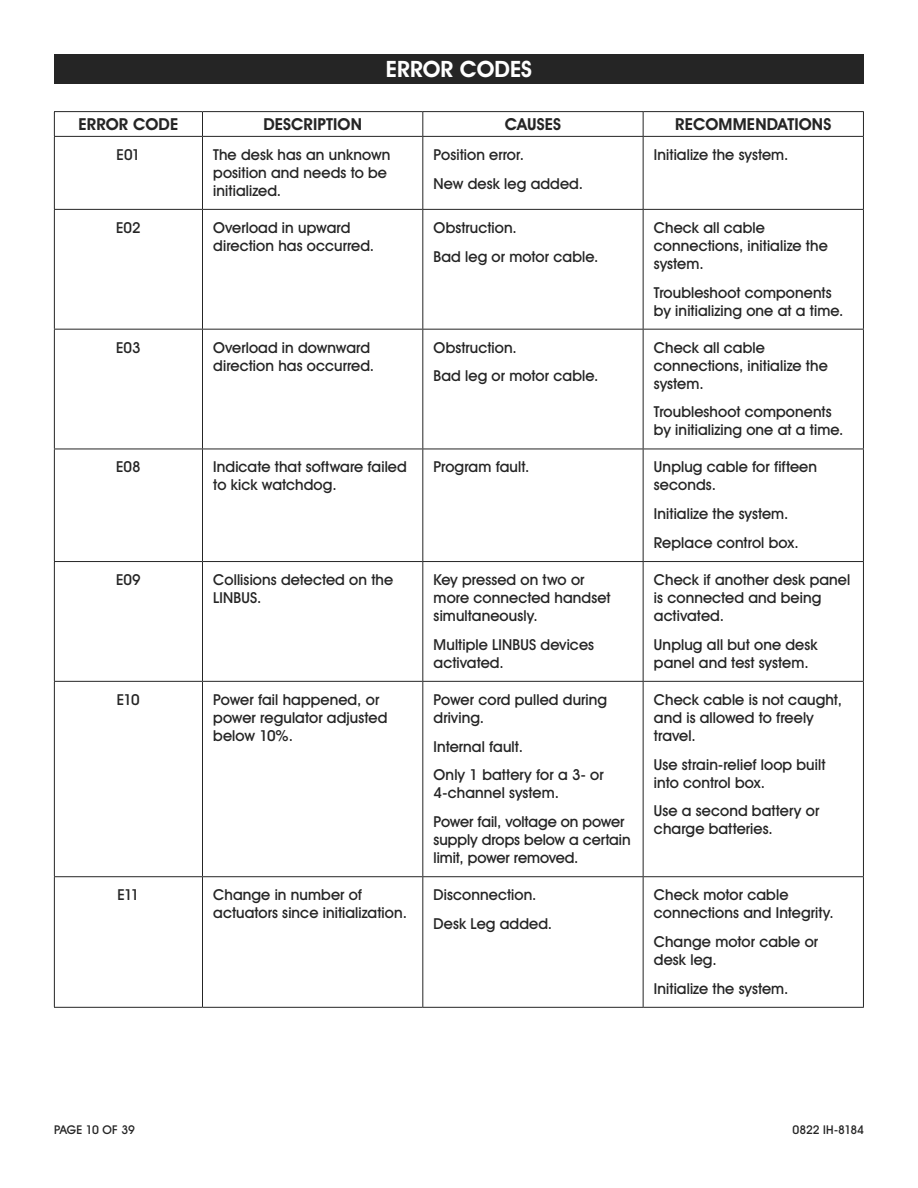
<style>
.page{position:relative;width:918px;height:1188px;background:#fff}
.page>*{position:absolute;margin:0;border:0;box-sizing:border-box;transform-origin:0 0}
.t1{font:700 22.5px "Uline Two Knine";letter-spacing:.005em;color:#fff}
.t2{font:700 16.5px "Uline Two Knine";letter-spacing:.01em;color:#252525}
.t3{font:15px/18px "Uline Two Knine";letter-spacing:.005em;color:#252525}
.t4{font:12px "Uline Two Knine";letter-spacing:-.01em;color:#252525}
</style>
<div class="page">
<div style="left:54px;top:54px;width:810px;height:30px;background:#252525"></div>
<svg style="left:202px;top:112px;width:1px;height:24px"></svg>
<svg style="left:422px;top:112px;width:1px;height:24px"></svg>
<hr style="left:202px;top:137px;width:1px;height:72px;background:#252525">
<hr style="left:422px;top:137px;width:1px;height:72px;background:#252525">
<hr style="left:202px;top:210px;width:1px;height:119px;background:#252525">
<hr style="left:422px;top:210px;width:1px;height:119px;background:#252525">
<hr style="left:202px;top:330px;width:1px;height:119px;background:#252525">
<hr style="left:422px;top:330px;width:1px;height:119px;background:#252525">
<hr style="left:202px;top:449px;width:1px;height:112px;background:#252525">
<hr style="left:422px;top:449px;width:1px;height:112px;background:#252525">
<hr style="left:202px;top:562px;width:1px;height:119px;background:#252525">
<hr style="left:422px;top:562px;width:1px;height:119px;background:#252525">
<hr style="left:202px;top:682px;width:1px;height:194px;background:#252525">
<hr style="left:422px;top:682px;width:1px;height:194px;background:#252525">
<hr style="left:202px;top:877px;width:1px;height:130px;background:#252525">
<hr style="left:422px;top:877px;width:1px;height:130px;background:#252525">
<hr style="left:54px;top:111px;width:148px;height:1px;background:#252525">
<svg style="left:54px;top:112px;width:1px;height:24px"></svg>
<hr style="left:202px;top:111px;width:221px;height:1px;background:#252525">
<hr style="left:423px;top:111px;width:220px;height:1px;background:#252525">
<hr style="left:643px;top:111px;width:221px;height:1px;background:#252525">
<svg style="left:643px;top:112px;width:1px;height:24px"></svg>
<svg style="left:863px;top:112px;width:1px;height:24px"></svg>
<hr style="left:54px;top:136px;width:148px;height:1px;background:#252525">
<hr style="left:54px;top:137px;width:1px;height:72px;background:#252525">
<hr style="left:643px;top:137px;width:1px;height:72px;background:#252525">
<hr style="left:863px;top:137px;width:1px;height:72px;background:#252525">
<hr style="left:54px;top:209px;width:148px;height:1px;background:#252525">
<hr style="left:54px;top:210px;width:1px;height:119px;background:#252525">
<hr style="left:202px;top:209px;width:221px;height:1px;background:#252525">
<hr style="left:423px;top:209px;width:220px;height:1px;background:#252525">
<hr style="left:643px;top:209px;width:221px;height:1px;background:#252525">
<hr style="left:643px;top:210px;width:1px;height:119px;background:#252525">
<hr style="left:863px;top:210px;width:1px;height:119px;background:#252525">
<hr style="left:54px;top:329px;width:148px;height:1px;background:#252525">
<hr style="left:54px;top:330px;width:1px;height:119px;background:#252525">
<hr style="left:202px;top:329px;width:221px;height:1px;background:#252525">
<hr style="left:423px;top:329px;width:220px;height:1px;background:#252525">
<hr style="left:643px;top:329px;width:221px;height:1px;background:#252525">
<hr style="left:643px;top:330px;width:1px;height:119px;background:#252525">
<hr style="left:863px;top:330px;width:1px;height:119px;background:#252525">
<hr style="left:54px;top:449px;width:148px;height:1px;background:#252525">
<hr style="left:54px;top:449px;width:1px;height:112px;background:#252525">
<hr style="left:202px;top:449px;width:221px;height:1px;background:#252525">
<hr style="left:423px;top:449px;width:220px;height:1px;background:#252525">
<hr style="left:643px;top:449px;width:221px;height:1px;background:#252525">
<hr style="left:643px;top:449px;width:1px;height:112px;background:#252525">
<hr style="left:863px;top:449px;width:1px;height:112px;background:#252525">
<hr style="left:54px;top:562px;width:1px;height:119px;background:#252525">
<hr style="left:643px;top:562px;width:1px;height:119px;background:#252525">
<hr style="left:863px;top:562px;width:1px;height:119px;background:#252525">
<hr style="left:54px;top:682px;width:1px;height:194px;background:#252525">
<hr style="left:643px;top:682px;width:1px;height:194px;background:#252525">
<hr style="left:863px;top:682px;width:1px;height:194px;background:#252525">
<hr style="left:54px;top:877px;width:1px;height:130px;background:#252525">
<hr style="left:643px;top:877px;width:1px;height:130px;background:#252525">
<hr style="left:863px;top:877px;width:1px;height:130px;background:#252525">
<hr style="left:202px;top:136px;width:221px;height:1px;background:#252525">
<hr style="left:423px;top:136px;width:220px;height:1px;background:#252525">
<hr style="left:643px;top:136px;width:221px;height:1px;background:#252525">
<hr style="left:54px;top:561px;width:148px;height:1px;background:#252525">
<hr style="left:54px;top:681px;width:148px;height:1px;background:#252525">
<hr style="left:54px;top:876px;width:148px;height:1px;background:#252525">
<hr style="left:54px;top:1007px;width:148px;height:1px;background:#252525">
<hr style="left:202px;top:561px;width:221px;height:1px;background:#252525">
<hr style="left:202px;top:681px;width:221px;height:1px;background:#252525">
<hr style="left:202px;top:876px;width:221px;height:1px;background:#252525">
<hr style="left:202px;top:1007px;width:221px;height:1px;background:#252525">
<hr style="left:423px;top:561px;width:220px;height:1px;background:#252525">
<hr style="left:643px;top:561px;width:221px;height:1px;background:#252525">
<hr style="left:423px;top:681px;width:220px;height:1px;background:#252525">
<hr style="left:643px;top:681px;width:221px;height:1px;background:#252525">
<hr style="left:423px;top:876px;width:220px;height:1px;background:#252525">
<hr style="left:643px;top:876px;width:221px;height:1px;background:#252525">
<hr style="left:423px;top:1007px;width:220px;height:1px;background:#252525">
<hr style="left:643px;top:1007px;width:221px;height:1px;background:#252525">
<h1 class="t1" style="left:386px;top:56px;width:148px">ERROR CODES</h1>
<p class="t2" style="left:79px;top:115px;width:101px">ERROR CODE</p>
<p class="t2" style="left:263px;top:115px;width:100px">DESCRIPTION</p>
<p class="t2" style="left:505px;top:115px;width:58px">CAUSES</p>
<p class="t2" style="left:675px;top:115px;width:157px">RECOMMENDATIONS</p>
<p class="t3" style="left:117px;top:145px;width:25px">E01</p>
<p class="t3" style="left:213px;top:145px;width:179px">The desk has an unknown position and needs to be initialized.</p>
<p class="t3" style="left:434px;top:140px;width:151px;line-height:28.8px">Position error.<br>New desk leg added.</p>
<p class="t3" style="left:654px;top:145px;width:136px">Initialize the system.</p>
<p class="t3" style="left:116px;top:218px;width:26px">E02</p>
<p class="t3" style="left:213px;top:218px;width:162px">Overload in upward direction has occurred.</p>
<p class="t3" style="left:434px;top:213px;width:166px;line-height:28.8px">Obstruction.<br>Bad leg or motor cable.</p>
<p class="t3" style="left:654px;top:218px;width:175px">Check all cable connections, initialize the system.</p>
<p class="t3" style="left:654px;top:283px;width:191px">Troubleshoot components by initializing one at a time.</p>
<p class="t3" style="left:116px;top:338px;width:26px">E03</p>
<p class="t3" style="left:213px;top:338px;width:162px">Overload in downward direction has occurred.</p>
<p class="t3" style="left:434px;top:333px;width:166px;line-height:28.8px">Obstruction.<br>Bad leg or motor cable.</p>
<p class="t3" style="left:654px;top:338px;width:175px">Check all cable connections, initialize the system.</p>
<p class="t3" style="left:654px;top:403px;width:191px">Troubleshoot components by initializing one at a time.</p>
<p class="t3" style="left:116px;top:458px;width:26px">E08</p>
<p class="t3" style="left:213px;top:458px;width:195px">Indicate that software failed to kick watchdog.</p>
<p class="t3" style="left:434px;top:458px;width:97px">Program fault.</p>
<p class="t3" style="left:654px;top:458px;width:165px">Unplug cable for fifteen seconds.</p>
<p class="t3" style="left:654px;top:499px;width:146px;line-height:28.8px">Initialize the system.<br>Replace control box.</p>
<p class="t3" style="left:116px;top:571px;width:26px">E09</p>
<p class="t3" style="left:213px;top:571px;width:181px">Collisions detected on the<br>LINBUS.</p>
<p class="t3" style="left:434px;top:571px;width:178px">Key pressed on two or more connected handset simultaneously.</p>
<p class="t3" style="left:434px;top:635px;width:162px">Multiple LINBUS devices activated.</p>
<p class="t3" style="left:654px;top:571px;width:198px">Check if another desk panel is connected and being activated.</p>
<p class="t3" style="left:654px;top:635px;width:165px">Unplug all but one desk panel and test system.</p>
<p class="t3" style="left:117px;top:690px;width:24px">E10</p>
<p class="t3" style="left:213px;top:690px;width:176px">Power fail happened, or power regulator adjusted below 10%.</p>
<p class="t3" style="left:434px;top:690px;width:175px">Power cord pulled during driving.</p>
<p class="t3" style="left:434px;top:732px;width:172px;line-height:28.8px">Internal fault.<br>Only 1 battery for a 3- or</p>
<p class="t3" style="left:434px;top:779px;width:192px;line-height:28.8px">4-channel system.<br>Power fail, voltage on power</p>
<p class="t3" style="left:434px;top:831px;width:199px">supply drops below a certain limit, power removed.</p>
<p class="t3" style="left:654px;top:690px;width:190px">Check cable is not caught, and is allowed to freely travel.</p>
<p class="t3" style="left:654px;top:755px;width:173px">Use strain-relief loop built into control box.</p>
<p class="t3" style="left:654px;top:802px;width:167px">Use a second battery or charge batteries.</p>
<p class="t3" style="left:118px;top:886px;width:23px">E11</p>
<p class="t3" style="left:213px;top:886px;width:195px">Change in number of actuators since initialization.</p>
<p class="t3" style="left:434px;top:880px;width:120px;line-height:28.8px">Disconnection.<br>Desk Leg added.</p>
<p class="t3" style="left:654px;top:886px;width:181px">Check motor cable connections and Integrity.</p>
<p class="t3" style="left:654px;top:933px;width:166px">Change motor cable or desk leg.</p>
<p class="t3" style="left:654px;top:979px;width:136px">Initialize the system.</p>
<p class="t4" style="left:54px;top:1122px;width:82px">PAGE 10 OF 39</p>
<p class="t4" style="left:793px;top:1122px;width:73px">0822 IH-8184</p>
</div>
